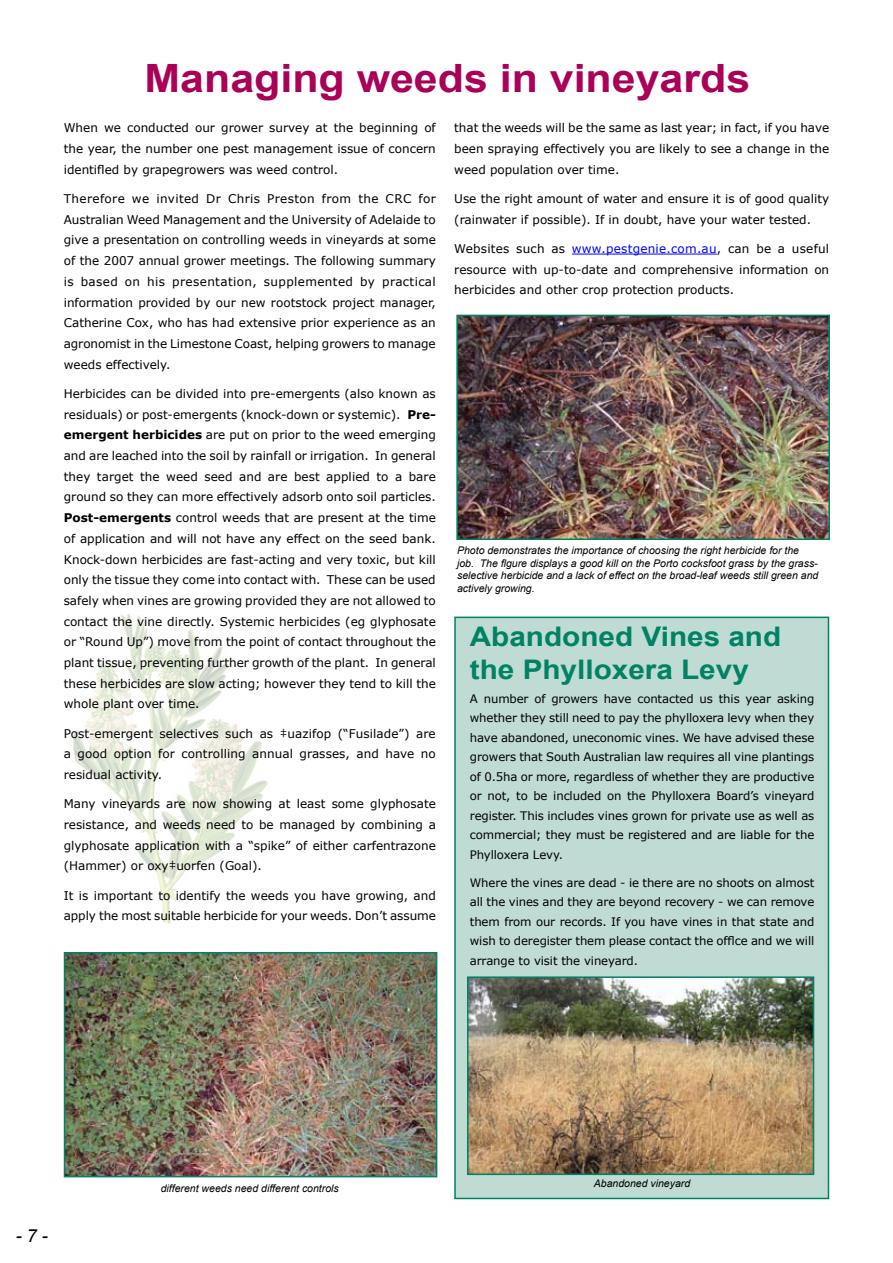
<style>
.page{position:relative;width:893px;height:1263px;background:#fff}
.page>*{position:absolute;margin:0;border:0;box-sizing:border-box;transform-origin:0 0}
.t1{font:700 39px "Arial";color:#ab0058;scale:1.1 1}
.t2{font:700 27px/32.4px "Arial";color:#008264;scale:1.1 1}
.t3{font:italic 18px "Arial";color:#000}
.t4{font:12px/20.7px "Verdana";color:#000;text-align:justify}
.t5{font:11.7px/19.5px "Verdana";letter-spacing:-.01em;color:#000;text-align:justify}
.t6{font:italic 10.5px/12.6px "Arial";color:#000}
.s1{font-weight:700}
.s2{color:#00f}
</style>
<div class="page">
<img style="left:73px;top:614px;width:195px;height:310px">
<img style="left:459px;top:318px;width:368px;height:219px">
<div style="left:456px;top:315px;width:374px;height:225px;border:2px solid #008264"></div>
<div style="left:454px;top:617px;width:375px;height:582px;background:#bfdbd3;border:2px solid #008264"></div>
<img style="left:470px;top:979px;width:341px;height:193px">
<div style="left:467px;top:976px;width:347px;height:199px;border:2px solid #008264"></div>
<img style="left:67px;top:955px;width:367px;height:219px">
<div style="left:64px;top:952px;width:373px;height:225px;border:2px solid #008264"></div>
<hr style="left:572px;top:254px;width:145px;height:1px;background:#00f">
<h1 class="t1" style="left:145px;top:57px;width:552px">Managing weeds in vineyards</h1>
<p class="t4" style="left:64px;top:117px;width:374px">When we conducted our grower survey at the beginning of the year, the number one pest management issue of concern identified by grapegrowers was weed control.</p>
<p class="t4" style="left:64px;top:188px;width:374px">Therefore we invited Dr Chris Preston from the CRC for Australian Weed Management and the University of Adelaide to give a presentation on controlling weeds in vineyards at some of the 2007 annual grower meetings. The following summary is based on his presentation, supplemented by practical information provided by our new rootstock project manager, Catherine Cox, who has had extensive prior experience as an agronomist in the Limestone Coast, helping growers to manage weeds effectively.</p>
<p class="t4" style="left:64px;top:383px;width:374px">Herbicides can be divided into pre-emergents (also known as residuals) or post-emergents (knock-down or systemic). <span class="s1">Pre&shy;emergent herbicides</span> are put on prior to the weed emerging and are leached into the soil by rainfall or irrigation. In general they target the weed seed and are best applied to a bare ground so they can more effectively adsorb onto soil particles.<br><span class="s1">Post-emergents</span> control weeds that are present at the time of application and will not have any effect on the seed bank.<br>Knock-down herbicides are fast-acting and very toxic, but kill only the tissue they come into contact with. These can be used safely when vines are growing provided they are not allowed to contact the vine directly. Systemic herbicides (eg glyphosate or “Round Up”) move from the point of contact throughout the plant tissue, preventing further growth of the plant. In general these herbicides are slow acting; however they tend to kill the whole plant over time.</p>
<p class="t4" style="left:64px;top:722px;width:374px">Post-emergent selectives such as fluazifop (“Fusilade”) are a good option for controlling annual grasses, and have no residual activity.</p>
<p class="t4" style="left:64px;top:793px;width:374px">Many vineyards are now showing at least some glyphosate resistance, and weeds need to be managed by combining a glyphosate application with a “spike” of either carfentrazone (Hammer) or oxyfluorfen (Goal).</p>
<p class="t4" style="left:64px;top:884px;width:374px">It is important to identify the weeds you have growing, and apply the most suitable herbicide for your weeds. Don’t assume</p>
<p class="t4" style="left:454px;top:117px;width:376px">that the weeds will be the same as last year; in fact, if you have been spraying effectively you are likely to see a change in the weed population over time.</p>
<p class="t4" style="left:454px;top:188px;width:376px">Use the right amount of water and ensure it is of good quality (rainwater if possible). If in doubt, have your water tested.</p>
<p class="t4" style="left:454px;top:238px;width:376px">Websites such as <span class="s2">www.pestgenie.com.au</span>, can be a useful resource with up-to-date and comprehensive information on herbicides and other crop protection products.</p>
<p class="t6" style="left:457px;top:544px;width:363px">Photo demonstrates the importance of choosing the right herbicide for the job. The figure displays a good kill on the Porto cocksfoot grass by the grass&shy;selective herbicide and a lack of effect on the broad-leaf weeds still green and actively growing.</p>
<h2 class="t2" style="left:470px;top:621px;width:285px">Abandoned Vines and the Phylloxera Levy</h2>
<p class="t5" style="left:470px;top:688px;width:346px">A number of growers have contacted us this year asking whether they still need to pay the phylloxera levy when they have abandoned, uneconomic vines. We have advised these growers that South Australian law requires all vine plantings of 0.5ha or more, regardless of whether they are productive or not, to be included on the Phylloxera Board’s vineyard register. This includes vines grown for private use as well as commercial; they must be registered and are liable for the Phylloxera Levy.</p>
<p class="t5" style="left:470px;top:872px;width:346px">Where the vines are dead - ie there are no shoots on almost all the vines and they are beyond recovery - we can remove them from our records. If you have vines in that state and wish to deregister them please contact the office and we will arrange to visit the vineyard.</p>
<h3 class="t3" style="left:16px;top:1225px;width:34px">- 7 -</h3>
<p class="t6" style="left:161px;top:1182px;width:180px">different weeds need different controls</p>
<p class="t6" style="left:594px;top:1177px;width:98px">Abandoned vineyard</p>
</div>
